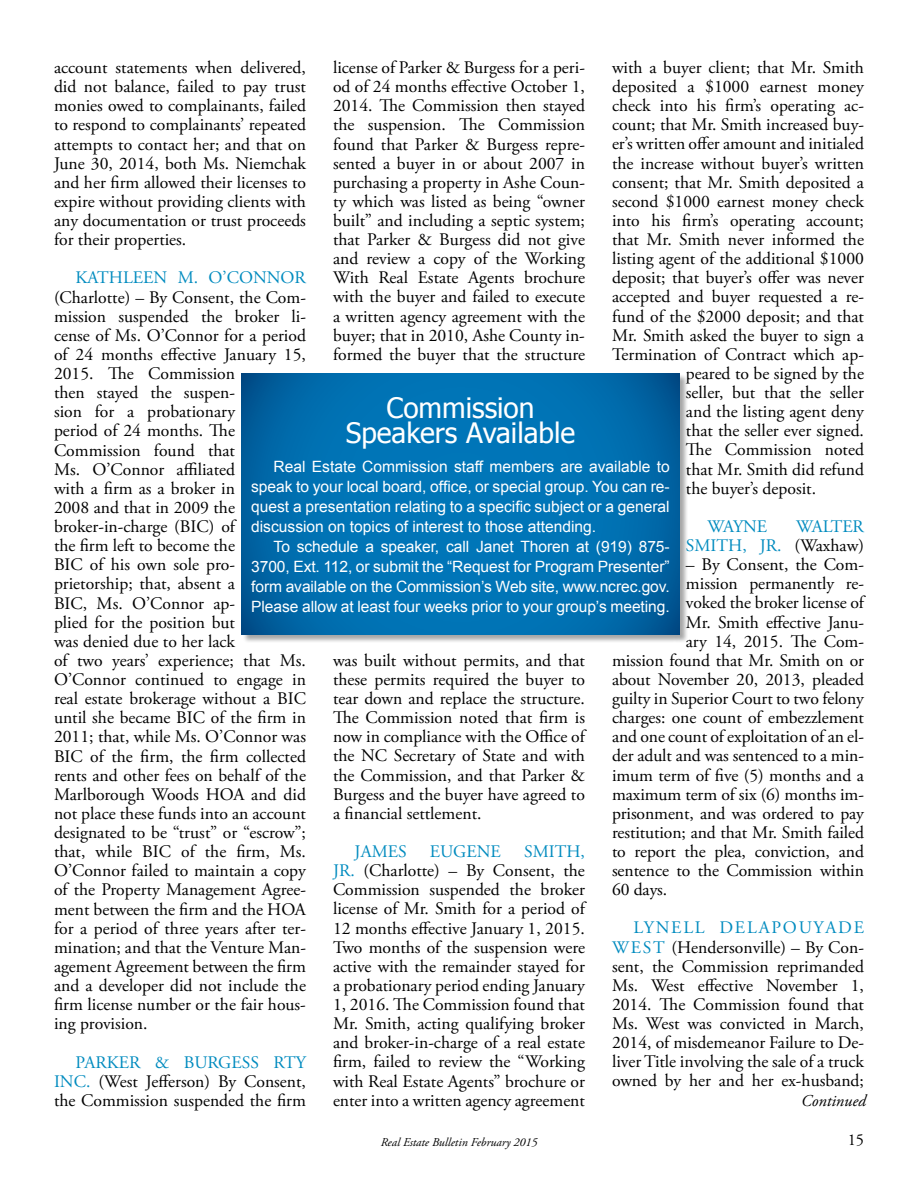
<style>
.page{position:relative;width:918px;height:1188px;background:#fff}
.page>*{position:absolute;margin:0;border:0;box-sizing:border-box;transform-origin:0 0}
.t1{font:28.05px/25px "Tahoma";color:#fff;text-align:center}
.t2{font:17.7px/19px "Adobe Garamond Pro";color:#000;text-align:justify}
.t3{font:17.7px/19px "Adobe Garamond Pro";color:#008bbf;text-align:right}
.t4{font:italic 16.5px "Adobe Garamond Pro";color:#000}
.t5{font:16.5px "Adobe Garamond Pro";color:#000}
.t6{font:15.6px/20px "Arial";color:#fff;text-align:justify}
.t7{font:italic 12px "Adobe Garamond Pro";color:#000}
.s1{color:#008bbf}
.s2{color:#000}
</style>
<div class="page">
<div style="left:242px;top:374px;width:446px;height:269px;background:#000;opacity:.35"></div>
<svg style="left:242px;top:374px;width:437px;height:260px;background:#006eb0"></svg>
<p class="t2" style="left:612px;top:58px;width:254px">with a buyer client; that Mr. Smith</p>
<p class="t2" style="left:612px;top:78px;width:253px">deposited a $1000 earnest money</p>
<p class="t2" style="left:612px;top:97px;width:253px">check into his firm’s operating ac-</p>
<p class="t2" style="left:612px;top:116px;width:254px">count; that Mr. Smith increased buy-</p>
<p class="t2" style="left:612px;top:135px;width:254px">er’s written offer amount and initialed</p>
<p class="t2" style="left:612px;top:154px;width:254px">the increase without buyer’s written</p>
<p class="t2" style="left:612px;top:173px;width:254px">consent; that Mr. Smith deposited a</p>
<p class="t2" style="left:612px;top:192px;width:254px">second $1000 earnest money check</p>
<p class="t2" style="left:612px;top:211px;width:254px">into his firm’s operating account;</p>
<p class="t2" style="left:612px;top:231px;width:254px">that Mr. Smith never informed the</p>
<p class="t2" style="left:612px;top:250px;width:254px">listing agent of the additional $1000</p>
<p class="t2" style="left:612px;top:269px;width:253px">deposit; that buyer’s offer was never</p>
<p class="t2" style="left:612px;top:288px;width:254px">accepted and buyer requested a re-</p>
<p class="t2" style="left:612px;top:307px;width:254px">fund of the $2000 deposit; and that</p>
<p class="t2" style="left:612px;top:326px;width:254px">Mr. Smith asked the buyer to sign a</p>
<p class="t2" style="left:612px;top:345px;width:254px">Termination of Contract which ap-</p>
<p class="t2" style="left:686px;top:364px;width:180px">peared to be signed by the</p>
<p class="t2" style="left:686px;top:384px;width:180px">seller, but that the seller</p>
<p class="t2" style="left:686px;top:403px;width:180px">and the listing agent deny</p>
<p class="t2" style="left:686px;top:422px;width:180px">that the seller ever signed.</p>
<p class="t2" style="left:686px;top:441px;width:180px">The Commission noted</p>
<p class="t2" style="left:686px;top:460px;width:180px">that Mr. Smith did refund</p>
<p class="t2" style="left:686px;top:479px;width:132px">the buyer’s deposit.</p>
<p class="t3" style="left:708px;top:517px;width:61px">WAYNE</p>
<p class="t2" style="left:333px;top:59px;width:254px">license of Parker &amp; Burgess for a peri&shy;od of 24 months effective October 1, 2014. The Commission then stayed the suspension. The Commission found that Parker &amp; Burgess repre&shy;sented a buyer in or about 2007 in purchasing a property in Ashe Coun&shy;ty which was listed as being “owner built” and including a septic system; that Parker &amp; Burgess did not give and review a copy of the Working With Real Estate Agents brochure with the buyer and failed to execute a written agency agreement with the buyer; that in 2010, Ashe County in&shy;formed the buyer that the structure</p>
<p class="t2" style="left:54px;top:59px;width:254px">account statements when delivered, did not balance, failed to pay trust monies owed to complainants, failed to respond to complainants’ repeated attempts to contact her; and that on June 30, 2014, both Ms. Niemchak and her firm allowed their licenses to expire without providing clients with any documentation or trust proceeds for their properties.</p>
<p class="t3" style="left:76px;top:269px;width:232px">KATHLEEN M. O’CONNOR</p>
<p class="t2" style="left:54px;top:288px;width:254px;text-align:left">(Charlotte) – By Consent, the Com&shy;mission suspended the broker li&shy;cense of Ms. O’Connor for a period of 24 months effective January 15,<br>2015. The Commission<br>then stayed the suspen-<br>sion for a probationary<br>period of 24 months. The<br>Commission found that<br>Ms. O’Connor affiliated<br>with a firm as a broker in<br>2008 and that in 2009 the broker-in-charge (BIC) of<br>the firm left to become the<br>BIC of his own sole pro&shy;prietorship; that, absent a<br>BIC, Ms. O’Connor ap-<br>plied for the position but<br>was denied due to her lack<br>of two years’ experience; that Ms.<br>O’Connor continued to engage in real estate brokerage without a BIC until she became BIC of the firm in<br>2011; that, while Ms. O’Connor was<br>BIC of the firm, the firm collected rents and other fees on behalf of the<br>Marlborough Woods HOA and did not place these funds into an account designated to be “trust” or “escrow”; that, while BIC of the firm, Ms.<br>O’Connor failed to maintain a copy of the Property Management Agree&shy;ment between the firm and the HOA for a period of three years after ter&shy;mination; and that the Venture Man&shy;agement Agreement between the firm and a developer did not include the firm license number or the fair hous&shy;ing provision.</p>
<p class="t2" style="left:54px;top:1053px;width:254px;text-indent:22px"><span class="s1">PARKER &amp; BURGESS RTY INC.</span> (West Jefferson) By Consent, the Commission suspended the firm</p>
<h1 class="t1" style="left:346px;top:394px;width:231px">Commission<br>Speakers Available</h1>
<p class="t6" style="left:251px;top:457px;width:420px;text-indent:22px">Real Estate Commission staff members are available to speak to your local board, office, or special group. You can re&shy;quest a presentation relating to a specific subject or a general discussion on topics of interest to those attending.</p>
<p class="t6" style="left:251px;top:537px;width:420px;text-indent:22px">To schedule a speaker, call Janet Thoren at (919) 875- 3700, Ext. 112, or submit the “Request for Program Presenter” form available on the Commission’s Web site, www.ncrec.gov.<br>Please allow at least four weeks prior to your group’s meeting.</p>
<p class="t3" style="left:686px;top:517px;width:180px">WALTER<br>SMITH, JR. <span class="s2">(Waxhaw)</span></p>
<p class="t2" style="left:686px;top:556px;width:180px">– By Consent, the Com-</p>
<p class="t2" style="left:686px;top:575px;width:180px">mission permanently re-</p>
<p class="t2" style="left:686px;top:594px;width:180px">voked the broker license of</p>
<p class="t2" style="left:686px;top:613px;width:180px">Mr. Smith effective Janu-</p>
<p class="t2" style="left:686px;top:632px;width:180px">ary 14, 2015. The Com-</p>
<p class="t2" style="left:612px;top:651px;width:254px">mission found that Mr. Smith on or</p>
<p class="t2" style="left:612px;top:670px;width:254px">about November 20, 2013, pleaded</p>
<p class="t2" style="left:612px;top:690px;width:253px">guilty in Superior Court to two felony</p>
<p class="t2" style="left:612px;top:709px;width:253px">charges: one count of embezzlement</p>
<p class="t2" style="left:612px;top:728px;width:254px">and one count of exploitation of an el-</p>
<p class="t2" style="left:612px;top:747px;width:254px">der adult and was sentenced to a min-</p>
<p class="t2" style="left:612px;top:766px;width:253px">imum term of five (5) months and a</p>
<p class="t2" style="left:612px;top:785px;width:254px">maximum term of six (6) months im-</p>
<p class="t2" style="left:612px;top:804px;width:254px">prisonment, and was ordered to pay</p>
<p class="t2" style="left:612px;top:823px;width:254px">restitution; and that Mr. Smith failed</p>
<p class="t2" style="left:612px;top:842px;width:253px">to report the plea, conviction, and</p>
<p class="t2" style="left:612px;top:862px;width:254px">sentence to the Commission within</p>
<p class="t2" style="left:612px;top:881px;width:57px">60 days.</p>
<p class="t2" style="left:612px;top:919px;width:254px;text-indent:22px"><span class="s1">LYNELL DELAPOUYADE WEST</span> (Hendersonville) – By Con&shy;sent, the Commission reprimanded Ms. West effective November 1, 2014. The Commission found that Ms. West was convicted in March, 2014, of misdemeanor Failure to De&shy;liver Title involving the sale of a truck owned by her and her ex-husband;</p>
<p class="t2" style="left:333px;top:651px;width:254px">was built without permits, and that these permits required the buyer to tear down and replace the structure.<br>The Commission noted that firm is now in compliance with the Office of the NC Secretary of State and with the Commission, and that Parker &amp; Burgess and the buyer have agreed to a financial settlement.</p>
<p class="t3" style="left:355px;top:843px;width:54px">JAMES</p>
<p class="t3" style="left:430px;top:843px;width:72px">EUGENE</p>
<p class="t2" style="left:333px;top:843px;width:254px;text-indent:191px"><span class="s1">SMITH, JR.</span> (Charlotte) – By Consent, the Commission suspended the broker license of Mr. Smith for a period of 12 months effective January 1, 2015.<br>Two months of the suspension were active with the remainder stayed for a probationary period ending January 1, 2016. The Commission found that Mr. Smith, acting qualifying broker and broker-in-charge of a real estate firm, failed to review the “Working with Real Estate Agents” brochure or enter into a written agency agreement</p>
<p class="t4" style="left:801px;top:1091px;width:66px">Continued</p>
<p class="t7" style="left:381px;top:1135px;width:158px">Real Estate Bulletin February 2015</p>
<p class="t5" style="left:848px;top:1130px;width:18px">15</p>
</div>
